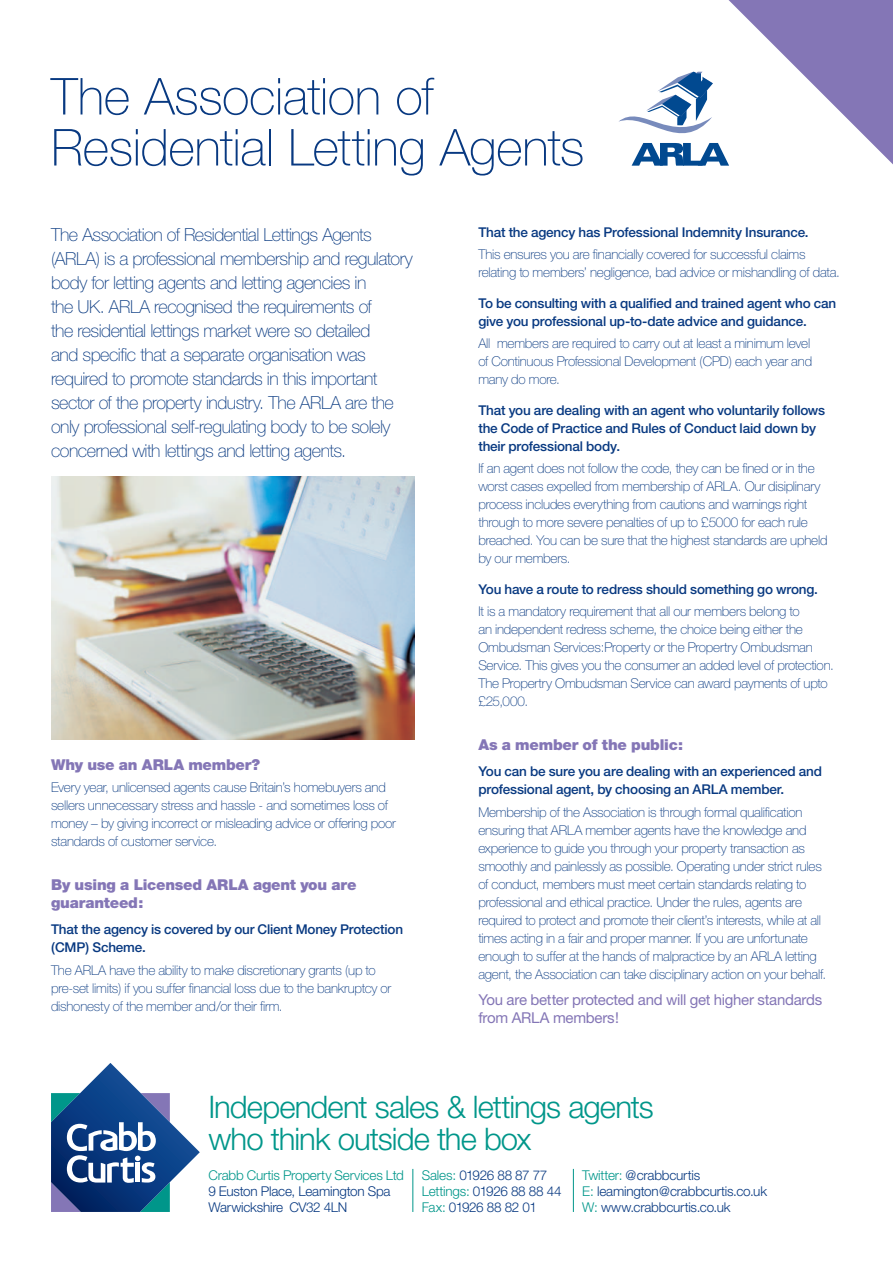
<style>
.page{position:relative;width:893px;height:1263px;background:#fff}
.page>*{position:absolute;margin:0;border:0;box-sizing:border-box;transform-origin:0 0}
.t1{font:100 51px/51px "Helvetica Neue";letter-spacing:-.01em;color:#083981}
.t2{font:300 31.05px "Helvetica Neue";letter-spacing:-.03em;color:#00968a}
.t3{font:100 18px/24px "Helvetica Neue";letter-spacing:-.03em;color:#083981}
.t4{font:900 15px/18px "Helvetica Neue";letter-spacing:-.015em;color:#8476b6}
.t5{font:15px/18px "Helvetica Neue";letter-spacing:-.02em;color:#8476b6}
.t6{font:100 13.5px/18px "Helvetica Neue";letter-spacing:-.015em;color:#083981}
.t7{font:500 13.5px/18px "Helvetica Neue";letter-spacing:-.015em;color:#083981}
.t8{font:300 13.5px/16.2px "Helvetica Neue";letter-spacing:-.015em;color:#083981}
.s1{color:#00968a}
</style>
<div class="page">
<img style="left:51px;top:476px;width:364px;height:263px">
<svg style="left:619px;top:0;width:274px;height:166px"></svg>
<svg style="left:51px;top:1063px;width:149px;height:149px"></svg>
<hr style="left:412px;top:1169px;width:1px;height:43px;background:#00968a">
<hr style="left:573px;top:1169px;width:1px;height:43px;background:#00968a">
<p class="t1" style="left:51px;top:71px;width:535px">The Association of<br>Residential Letting Agents</p>
<p class="t3" style="left:51px;top:222px;width:363px">The Association of Residential Lettings Agents (ARLA) is a professional membership and regulatory body for letting agents and letting agencies in<br>the UK. ARLA recognised the requirements of<br>the residential lettings market were so detailed<br>and specific that a separate organisation was required to promote standards in this important sector of the property industry. The ARLA are the only professional self-regulating body to be solely concerned with lettings and letting agents.</p>
<p class="t4" style="left:51px;top:756px;width:211px">Why use an ARLA member?</p>
<p class="t6" style="left:51px;top:779px;width:346px">Every year, unlicensed agents cause Britain’s homebuyers and sellers unnecessary stress and hassle - and sometimes loss of money – by giving incorrect or misleading advice or offering poor standards of customer service.</p>
<p class="t4" style="left:51px;top:875px;width:307px">By using a Licensed ARLA agent you are guaranteed:</p>
<p class="t7" style="left:51px;top:920px;width:354px">That the agency is covered by our Client Money Protection (CMP) Scheme.</p>
<p class="t6" style="left:51px;top:961px;width:342px">The ARLA have the ability to make discretionary grants (up to pre-set limits) if you suffer financial loss due to the bankruptcy or dishonesty of the member and/or their firm.</p>
<p class="t7" style="left:478px;top:223px;width:332px">That the agency has Professional Indemnity Insurance.</p>
<p class="t6" style="left:478px;top:245px;width:363px">This ensures you are financially covered for successful claims relating to members’ negligence, bad advice or mishandling of data.</p>
<p class="t7" style="left:478px;top:294px;width:359px">To be consulting with a qualified and trained agent who can give you professional up-to-date advice and guidance.</p>
<p class="t6" style="left:478px;top:334px;width:335px">All members are required to carry out at least a minimum level of Continuous Professional Development (CPD) each year and many do more.</p>
<p class="t7" style="left:478px;top:401px;width:348px">That you are dealing with an agent who voluntarily follows the Code of Practice and Rules of Conduct laid down by their professional body.</p>
<p class="t6" style="left:478px;top:459px;width:351px">If an agent does not follow the code, they can be fined or in the worst cases expelled from membership of ARLA. Our disiplinary process includes everything from cautions and warnings right through to more severe penalties of up to £5000 for each rule breached. You can be sure that the highest standards are upheld by our members.</p>
<p class="t7" style="left:478px;top:580px;width:341px">You have a route to redress should something go wrong.</p>
<p class="t6" style="left:478px;top:602px;width:357px">It is a mandatory requirement that all our members belong to<br>an independent redress scheme, the choice being either the Ombudsman Services:Property or the Propertry Ombudsman Service. This gives you the consumer an added level of protection.<br>The Propertry Ombudsman Service can award payments of upto £25,000.</p>
<p class="t4" style="left:478px;top:735px;width:206px">As a member of the public:</p>
<p class="t7" style="left:478px;top:762px;width:345px">You can be sure you are dealing with an experienced and professional agent, by choosing an ARLA member.</p>
<p class="t6" style="left:478px;top:803px;width:349px">Membership of the Association is through formal qualification ensuring that ARLA member agents have the knowledge and experience to guide you through your property transaction as smoothly and painlessly as possible. Operating under strict rules of conduct, members must meet certain standards relating to professional and ethical practice. Under the rules, agents are required to protect and promote their client’s interests, while at all times acting in a fair and proper manner. If you are unfortunate enough to suffer at the hands of malpractice by an ARLA letting agent, the Association can take disciplinary action on your behalf.</p>
<p class="t5" style="left:478px;top:990px;width:345px">You are better protected and will get higher standards from ARLA members!</p>
<p class="t2" style="left:208px;top:1087px;width:447px">Independent sales &amp; lettings agents</p>
<p class="t2" style="left:208px;top:1120px;width:325px">who think outside the box</p>
<p class="t8" style="left:208px;top:1166px;width:197px"><span class="s1">Crabb Curtis Property Services Ltd<br></span>9 Euston Place, Leamington Spa<br>Warwickshire CV32 4LN</p>
<p class="t8" style="left:422px;top:1166px;width:141px"><span class="s1">Sales:</span> 01926 88 87 77<br><span class="s1">Lettings:</span> 01926 88 88 44<br><span class="s1">Fax:</span> 01926 88 82 01</p>
<p class="t8" style="left:582px;top:1166px;width:186px"><span class="s1">Twitter:</span> @crabbcurtis<br><span class="s1">E:</span> leamington@crabbcurtis.co.uk<br><span class="s1">W:</span> www.crabbcurtis.co.uk</p>
</div>
